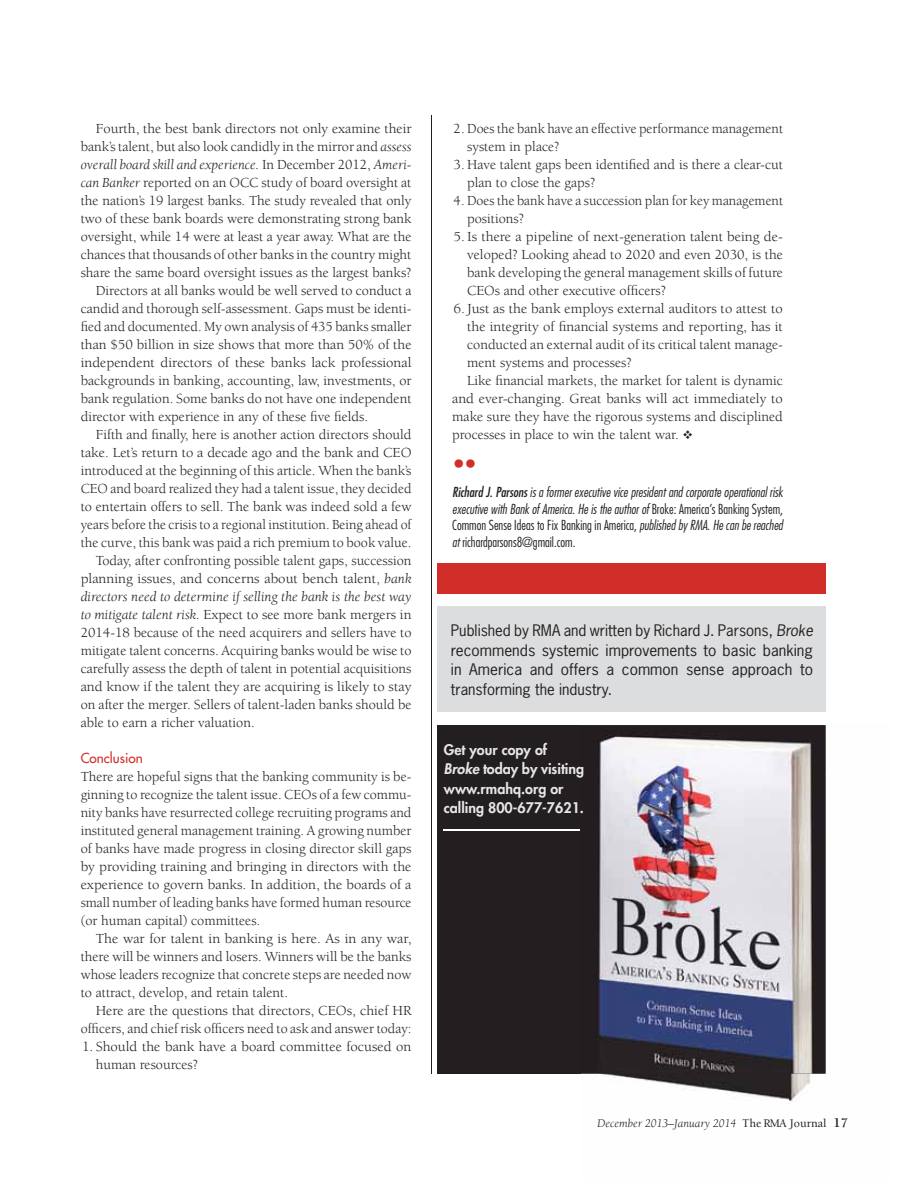
<style>
.page{position:relative;width:918px;height:1188px;background:#fff}
.page>*{position:absolute;margin:0;border:0;box-sizing:border-box;transform-origin:0 0}
.t1{font:15px/19.5px "News Gothic Std";color:#231f20;text-align:justify}
.t2{font:14.25px/18px "Berkeley";color:#231f20}
.t3{font:italic 14.25px "Berkeley";color:#231f20}
.t4{font:800 14.25px/19.5px "Futura";color:#e8e6e5}
.t5{font:italic 300 condensed 13.5px/16.5px "Futura";color:#231f20;text-align:justify}
.t6{font:13.5px "Futura";color:#d22e29}
.t7{font:italic 12px "Berkeley";color:#231f20}
.s1{font-style:italic}
.s2{font-style:normal}
.s3{font-weight:400}
.s4{font-weight:500;font-style:normal}
.s5{font-weight:700;font-style:normal;font-size:13.5px}
</style>
<div class="page">
<div style="left:437px;top:725px;width:388px;height:349px;background:#231f20"></div>
<div style="left:437px;top:607px;width:388px;height:105px;background:#dcddde"></div>
<hr style="left:431px;top:115px;width:1px;height:959px;background:#231f20">
<hr style="left:444px;top:829px;width:136px;height:2px;background:#fff">
<div style="left:437px;top:564px;width:388px;height:30px;background:#d22e29"></div>
<img style="left:788px;top:774px;width:38px;height:328px">
<img style="left:601px;top:1074px;width:187px;height:26px">
<img style="left:581px;top:725px;width:244px;height:349px">
<img style="left:581px;top:762px;width:3px;height:16px">
<svg style="left:581px;top:801px;width:2px;height:16px"></svg>
<p class="t2" style="left:96px;top:121px;width:317px">Fourth, the best bank directors not only examine their</p>
<p class="t2" style="left:81px;top:139px;width:332px">bank’s talent, but also look candidly in the mirror and <span class="s1">assess</span></p>
<p class="t3" style="left:81px;top:159px;width:332px">overall board skill and experience. <span class="s2">In December 2012,</span> Ameri-</p>
<p class="t2" style="left:81px;top:175px;width:332px"><span class="s1">can Banker</span> reported on an OCC study of board oversight at</p>
<p class="t2" style="left:81px;top:193px;width:332px">the nation’s 19 largest banks. The study revealed that only</p>
<p class="t2" style="left:81px;top:211px;width:332px">two of these bank boards were demonstrating strong bank</p>
<p class="t2" style="left:81px;top:229px;width:332px">oversight, while 14 were at least a year away. What are the</p>
<p class="t2" style="left:81px;top:247px;width:332px">chances that thousands of other banks in the country might</p>
<p class="t2" style="left:81px;top:265px;width:332px">share the same board oversight issues as the largest banks?</p>
<p class="t2" style="left:96px;top:283px;width:317px">Directors at all banks would be well served to conduct a</p>
<p class="t2" style="left:81px;top:301px;width:332px">candid and thorough self-assessment. Gaps must be identi-</p>
<p class="t2" style="left:81px;top:319px;width:332px">fied and documented. My own analysis of 435 banks smaller</p>
<p class="t2" style="left:81px;top:337px;width:332px">than $50 billion in size shows that more than 50% of the</p>
<p class="t2" style="left:81px;top:355px;width:332px">independent directors of these banks lack professional</p>
<p class="t2" style="left:81px;top:373px;width:332px">backgrounds in banking, accounting, law, investments, or</p>
<p class="t2" style="left:81px;top:391px;width:332px">bank regulation. Some banks do not have one independent</p>
<p class="t2" style="left:81px;top:409px;width:289px">director with experience in any of these five fields.</p>
<p class="t2" style="left:96px;top:427px;width:317px">Fifth and finally, here is another action directors should</p>
<p class="t2" style="left:81px;top:445px;width:332px">take. Let’s return to a decade ago and the bank and CEO</p>
<p class="t2" style="left:81px;top:463px;width:332px">introduced at the beginning of this article. When the bank’s</p>
<p class="t2" style="left:81px;top:481px;width:332px">CEO and board realized they had a talent issue, they decided</p>
<p class="t2" style="left:81px;top:499px;width:332px">to entertain offers to sell. The bank was indeed sold a few</p>
<p class="t2" style="left:81px;top:517px;width:332px">years before the crisis to a regional institution. Being ahead of</p>
<p class="t2" style="left:81px;top:535px;width:332px">the curve, this bank was paid a rich premium to book value.</p>
<p class="t2" style="left:96px;top:553px;width:317px">Today, after confronting possible talent gaps, succession</p>
<p class="t2" style="left:81px;top:571px;width:332px">planning issues, and concerns about bench talent, <span class="s1">bank</span></p>
<p class="t3" style="left:81px;top:591px;width:332px">directors need to determine if selling the bank is the best way</p>
<p class="t2" style="left:81px;top:607px;width:332px"><span class="s1">to mitigate talent risk.</span> Expect to see more bank mergers in</p>
<p class="t2" style="left:81px;top:625px;width:332px">2014-18 because of the need acquirers and sellers have to</p>
<p class="t2" style="left:81px;top:643px;width:332px">mitigate talent concerns. Acquiring banks would be wise to</p>
<p class="t2" style="left:81px;top:661px;width:332px">carefully assess the depth of talent in potential acquisitions</p>
<p class="t2" style="left:81px;top:679px;width:332px">and know if the talent they are acquiring is likely to stay</p>
<p class="t2" style="left:81px;top:697px;width:332px">on after the merger. Sellers of talent-laden banks should be</p>
<p class="t2" style="left:81px;top:715px;width:176px">able to earn a richer valuation.</p>
<p class="t6" style="left:81px;top:751px;width:64px">Conclusion</p>
<p class="t2" style="left:81px;top:769px;width:332px;text-align:justify">There are hopeful signs that the banking community is be&shy;ginning to recognize the talent issue. CEOs of a few commu&shy;nity banks have resurrected college recruiting programs and instituted general management training. A growing number of banks have made progress in closing director skill gaps by providing training and bringing in directors with the experience to govern banks. In addition, the boards of a small number of leading banks have formed human resource (or human capital) committees.</p>
<p class="t2" style="left:81px;top:931px;width:332px;text-align:justify;text-indent:15px">The war for talent in banking is here. As in any war, there will be winners and losers. Winners will be the banks whose leaders recognize that concrete steps are needed now to attract, develop, and retain talent.</p>
<p class="t2" style="left:81px;top:1003px;width:332px;text-align:right">Here are the questions that directors, CEOs, chief HR officers, and chief risk officers need to ask and answer today:</p>
<p class="t2" style="left:96px;top:1039px;width:317px;text-indent:-14px">1. Should the bank have a board committee focused on human resources?</p>
<p class="t2" style="left:467px;top:121px;width:317px;text-indent:-14px">2. Does the bank have an effective performance management system in place?</p>
<p class="t2" style="left:467px;top:157px;width:317px;text-indent:-14px">3. Have talent gaps been identified and is there a clear-cut plan to close the gaps?</p>
<p class="t2" style="left:467px;top:193px;width:317px;text-indent:-14px">4. Does the bank have a succession plan for key management positions?</p>
<p class="t2" style="left:467px;top:229px;width:317px;text-align:justify;text-indent:-14px">5. Is there a pipeline of next-generation talent being de&shy;veloped? Looking ahead to 2020 and even 2030, is the bank developing the general management skills of future CEOs and other executive officers?</p>
<p class="t2" style="left:454px;top:301px;width:331px">6. Just as the bank employs external auditors to attest to</p>
<p class="t2" style="left:467px;top:319px;width:317px">the integrity of financial systems and reporting, has it</p>
<p class="t2" style="left:467px;top:337px;width:317px">conducted an external audit of its critical talent manage-</p>
<p class="t2" style="left:467px;top:355px;width:166px">ment systems and processes?</p>
<p class="t2" style="left:467px;top:373px;width:317px">Like financial markets, the market for talent is dynamic</p>
<p class="t2" style="left:452px;top:391px;width:332px">and ever-changing. Great banks will act immediately to</p>
<p class="t2" style="left:452px;top:409px;width:332px">make sure they have the rigorous systems and disciplined</p>
<p class="t2" style="left:452px;top:427px;width:228px">processes in place to win the talent war.</p>
<p class="t5" style="left:452px;top:485px;width:332px"><span class="s3">Richard J. Parsons</span> is a former executive vice president and corporate operational risk executive with Bank of America. He is the author of <span class="s2">Broke: America’s Banking System, Common Sense Ideas to Fix Banking in America,</span> published by RMA. He can be reached at <span class="s2">richardparsons8@gmail.com.</span></p>
<p class="t1" style="left:451px;top:622px;width:364px">Published by RMA and written by Richard J. Parsons, <span class="s1">Broke </span>recommends systemic improvements to basic banking in America and offers a common sense approach to transforming the industry.</p>
<p class="t4" style="left:444px;top:741px;width:142px">Get your copy of<br><span class="s1">Broke</span> today by visiting www.rmahq.org or calling 800-677-7621.</p>
<p class="t7" style="left:597px;top:1119px;width:252px">December 2013–January 2014 <span class="s4">The RMA Journal</span> <span class="s5">17</span></p>
</div>
